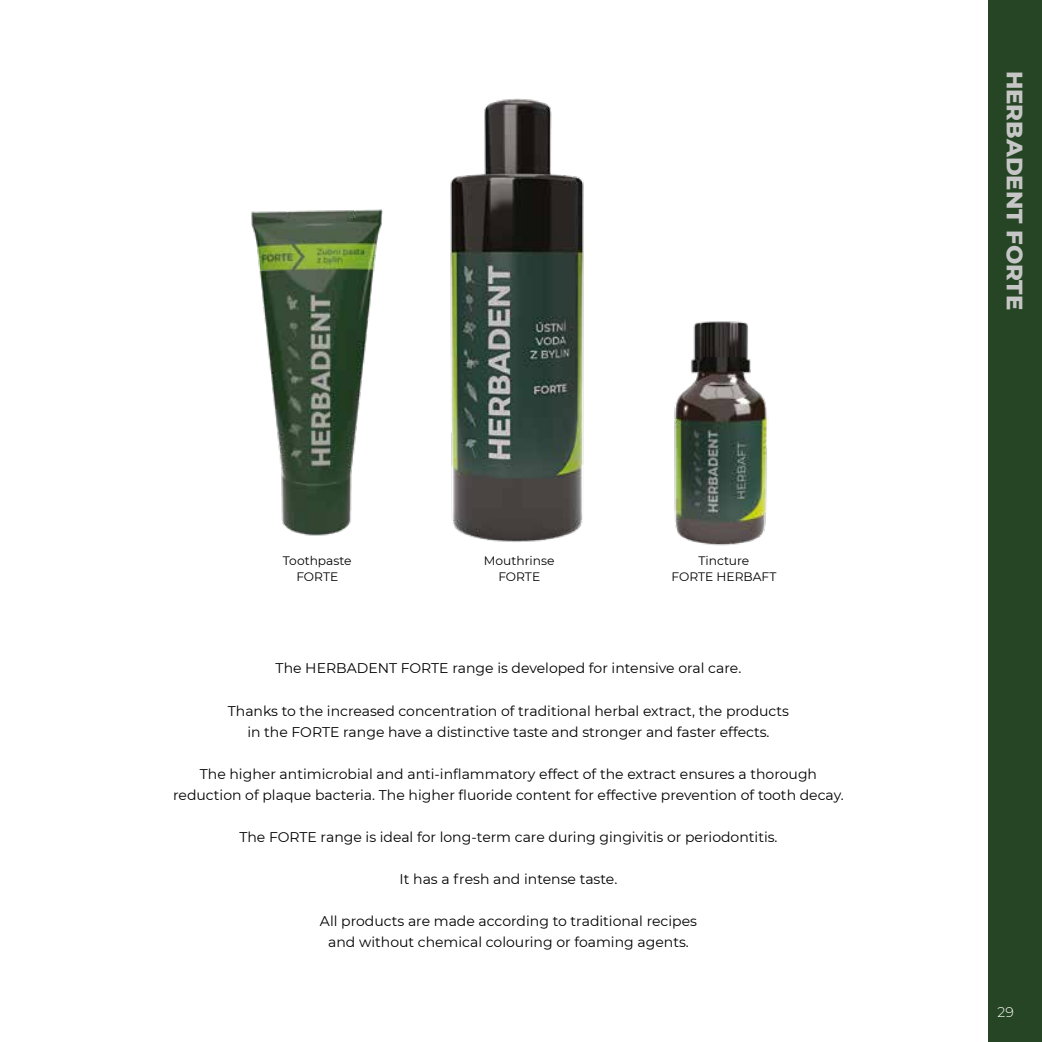
<style>
.page{position:relative;width:1042px;height:1042px;background:#fff}
.page>*{position:absolute;margin:0;border:0;box-sizing:border-box;transform-origin:0 0}
.t1{font:800 22.75px "Montserrat";color:#c6c6c6}
.t2{font:14px/21px "Montserrat";color:#000;text-align:center}
.t3{font:300 14px "Montserrat";color:#fff}
.t4{font:12.25px/15.8px "Montserrat";color:#000;text-align:center}
.s1{color:#254524}
</style>
<div class="page">
<div style="left:988px;top:0;width:54px;height:1042px;background:#254524"></div>
<img style="left:251px;top:209px;width:132px;height:327px">
<img style="left:450px;top:98px;width:134px;height:444px">
<img style="left:674px;top:321px;width:94px;height:225px">
<p class="t4" style="left:283px;top:553px;width:70px">Toothpaste<br>FORTE</p>
<p class="t4" style="left:484px;top:553px;width:72px">Mouthrinse<br>FORTE</p>
<p class="t4" style="left:671px;top:553px;width:106px">Tincture<br>FORTE HERBAFT</p>
<p class="t2" style="left:276px;top:657px;width:467px">The HERBADENT FORTE range is developed for intensive oral care.</p>
<p class="t2" style="left:228px;top:699px;width:563px">Thanks to the increased concentration of traditional herbal extract, the products in the FORTE range have a distinctive taste and stronger and faster effects.</p>
<p class="t2" style="left:173px;top:762px;width:672px">The higher antimicrobial and anti-inflammatory effect of the extract ensures a thorough reduction of plaque bacteria. The higher fluoride content for effective prevention of tooth decay.</p>
<p class="t2" style="left:239px;top:825px;width:540px">The FORTE range is ideal for long-term care during gingivitis or periodontitis.</p>
<p class="t2" style="left:400px;top:867px;width:219px">It has a fresh and intense taste.</p>
<p class="t2" style="left:320px;top:909px;width:378px">All products are made according to traditional recipes and without chemical colouring or foaming agents.</p>
<h1 class="t1" style="left:1031px;top:71px;width:367px;rotate:90deg">HERBADENT FORTE <span class="s1">ORIGINAL</span></h1>
<p class="t3" style="left:997px;top:1002px;width:18px">29</p>
</div>
